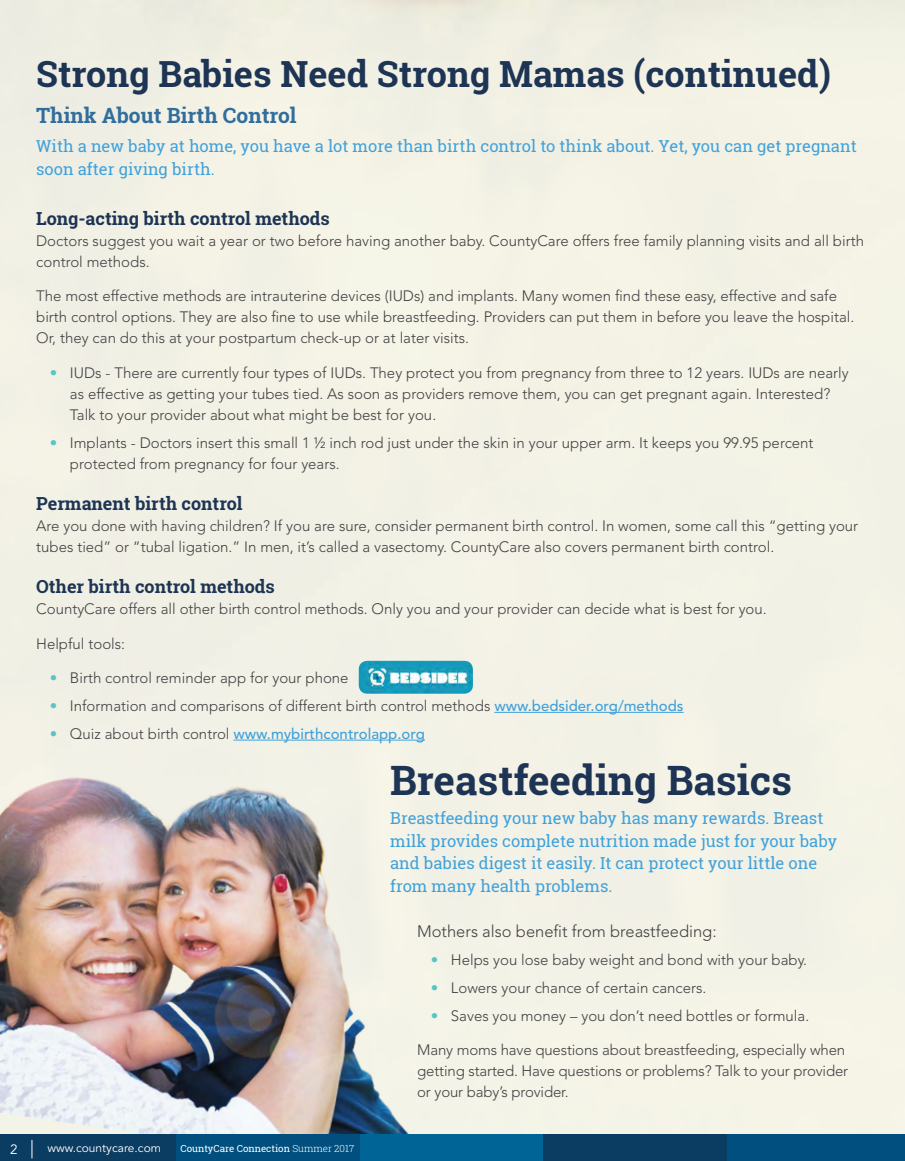
<style>
.page{position:relative;width:905px;height:1161px;background:#fff}
.page>*{position:absolute;margin:0;border:0;box-sizing:border-box;transform-origin:0 0}
.t1{font:700 40.5px "Roboto Slab";color:#1d3454}
.t2{font:700 36px "Roboto Slab";color:#1d3454}
.t3{font:700 21px "Roboto Slab";color:#326e9d}
.t4{font:700 18px "Roboto Slab";color:#1d3454}
.t5{font:16.5px/22.5px "Roboto Slab";color:#40a1da}
.t6{font:300 16.5px "Avenir LT Std";color:#414042}
.t7{font:300 15px/21px "Avenir LT Std";color:#414042}
.t8{font:500 15px "Avenir LT Std";color:#40a1da}
.t9{font:13.5px "Avenir LT Std";color:#fff}
.t10{font:12px "Avenir LT Std";color:#fff}
.t11{font:9.75px "Roboto Slab";color:#fff}
.s1{color:#57c5c7}
.s2{font-weight:500;color:#40a1da}
.s3{font-weight:300;color:#57c5c7}
.s4{font-weight:300;color:#414042}
.s5{font-weight:300}
</style>
<div class="page">
<img style="left:0;top:766px;width:456px;height:368px">
<hr style="left:494px;top:712px;width:189px;height:1px;background:#40a1da">
<hr style="left:233px;top:740px;width:192px;height:1px;background:#40a1da">
<img style="left:359px;top:661px;width:114px;height:33px">
<div style="left:360px;top:1134px;width:183px;height:27px;background:#006496"></div>
<div style="left:543px;top:1134px;width:184px;height:27px;background:#0b3c61"></div>
<div style="left:0;top:1134px;width:176px;height:27px;background:#0b3c61"></div>
<div style="left:727px;top:1134px;width:177px;height:27px;background:#004f7e"></div>
<div style="left:176px;top:1134px;width:184px;height:27px;background:#004f7e"></div>
<svg style="left:32px;top:1140px;width:1px;height:18px"></svg>
<h2 class="t2" style="left:36px;top:49px;width:796px">Strong Babies Need Strong Mamas (continued)</h2>
<h3 class="t3" style="left:36px;top:101px;width:262px">Think About Birth Control</h3>
<p class="t5" style="left:36px;top:135px;width:822px">With a new baby at home, you have a lot more than birth control to think about. Yet, you can get pregnant soon after giving birth.</p>
<p class="t4" style="left:36px;top:206px;width:295px">Long-acting birth control methods</p>
<p class="t7" style="left:36px;top:230px;width:829px">Doctors suggest you wait a year or two before having another baby. CountyCare offers free family planning visits and all birth control methods.</p>
<p class="t7" style="left:36px;top:286px;width:817px">The most effective methods are intrauterine devices (IUDs) and implants. Many women find these easy, effective and safe birth control options. They are also fine to use while breastfeeding. Providers can put them in before you leave the hospital.<br>Or, they can do this at your postpartum check-up or at later visits.</p>
<p class="t7" style="left:70px;top:362px;width:780px;text-indent:-20px"><span class="s1">•</span> IUDs - There are currently four types of IUDs. They protect you from pregnancy from three to 12 years. IUDs are nearly as effective as getting your tubes tied. As soon as providers remove them, you can get pregnant again. Interested?<br>Talk to your provider about what might be best for you.</p>
<p class="t7" style="left:70px;top:432px;width:745px;text-indent:-20px"><span class="s1">•</span> Implants - Doctors insert this small 1 ½ inch rod just under the skin in your upper arm. It keeps you 99.95 percent protected from pregnancy for four years.</p>
<p class="t4" style="left:36px;top:491px;width:208px">Permanent birth control</p>
<p class="t7" style="left:36px;top:515px;width:823px">Are you done with having children? If you are sure, consider permanent birth control. In women, some call this “getting your tubes tied” or “tubal ligation. ” In men, it’s called a vasectomy. CountyCare also covers permanent birth control.</p>
<p class="t4" style="left:36px;top:574px;width:240px">Other birth control methods</p>
<p class="t7" style="left:36px;top:598px;width:729px">CountyCare offers all other birth control methods. Only you and your provider can decide what is best for you.</p>
<p class="t7" style="left:36px;top:633px;width:90px">Helpful tools:</p>
<p class="t7" style="left:50px;top:667px;width:300px"><span class="s1">•</span> Birth control reminder app for your phone</p>
<p class="t7" style="left:50px;top:695px;width:635px"><span class="s1">•</span> Information and comparisons of different birth control methods <span class="s2">www.bedsider.org/methods</span></p>
<p class="t8" style="left:50px;top:725px;width:377px"><span class="s3">•</span> <span class="s4">Quiz about birth control</span> www.mybirthcontrolapp.org</p>
<h1 class="t1" style="left:390px;top:752px;width:403px">Breastfeeding Basics</h1>
<p class="t5" style="left:390px;top:807px;width:448px">Breastfeeding your new baby has many rewards. Breast milk provides complete nutrition made just for your baby and babies digest it easily. It can protect your little one from many health problems.</p>
<p class="t6" style="left:417px;top:922px;width:301px">Mothers also benefit from breastfeeding:</p>
<p class="t7" style="left:430px;top:949px;width:375px"><span class="s1">•</span> Helps you lose baby weight and bond with your baby.</p>
<p class="t7" style="left:430px;top:977px;width:275px"><span class="s1">•</span> Lowers your chance of certain cancers.</p>
<p class="t7" style="left:430px;top:1005px;width:377px"><span class="s1">•</span> Saves you money – you don’t need bottles or formula.</p>
<p class="t7" style="left:417px;top:1039px;width:432px">Many moms have questions about breastfeeding, especially when getting started. Have questions or problems? Talk to your provider or your baby’s provider.</p>
<p class="t9" style="left:10px;top:1141px;width:9px">2</p>
<p class="t10" style="left:47px;top:1140px;width:115px">www.countycare.com</p>
<p class="t11" style="left:180px;top:1142px;width:175px">CountyCare Connection <span class="s5">Summer 2017</span></p>
</div>
